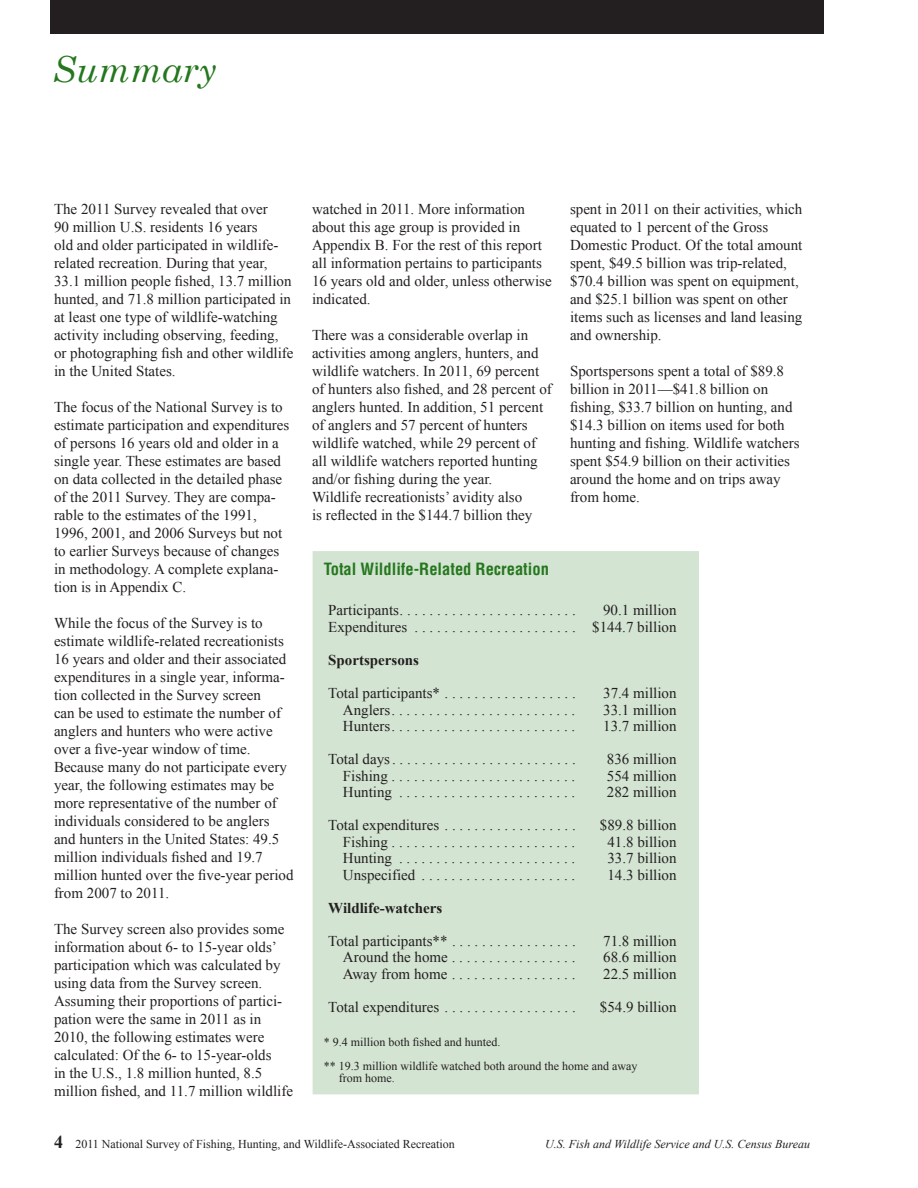
<style>
.page{position:relative;width:918px;height:1188px;background:#fff}
.page>*{position:absolute;margin:0;border:0;box-sizing:border-box;transform-origin:0 0}
.t1{font:italic 36px "Century Schoolbook";color:#25771e}
.t2{font:700 condensed 16.5px "Helvetica";color:#25771e}
.text{font:15px/18px "Times New Roman";color:#231f20}
.t3{font:700 15px "Times New Roman";color:#231f20}
.t4{font:12px/24px "Times New Roman";color:#231f20}
.t5{font:italic 12px "Times New Roman";color:#231f20}
.s1{font-weight:700;font-size:18px}
</style>
<div class="page">
<div style="left:50px;top:0;width:774px;height:33px;background:#231f20"></div>
<div style="left:313px;top:551px;width:386px;height:543px;background:#d3e4d2"></div>
<p class="t1" style="left:52px;top:41px;width:166px">Summary</p>
<p class="text" style="left:54px;top:200px;width:241px">The 2011 Survey revealed that over<br>90 million U.S. residents 16 years<br>old and older participated in wildlife&shy;related recreation. During that year, 33.1 million people fished, 13.7 million hunted, and 71.8 million participated in at least one type of wildlife-watching activity including observing, feeding, or photographing fish and other wildlife in the United States.</p>
<p class="text" style="left:54px;top:398px;width:237px">The focus of the National Survey is to estimate participation and expenditures of persons 16 years old and older in a single year. These estimates are based on data collected in the detailed phase of the 2011 Survey. They are compa&shy;rable to the estimates of the 1991, 1996, 2001, and 2006 Surveys but not to earlier Surveys because of changes in methodology. A complete explana&shy;tion is in Appendix C.</p>
<p class="text" style="left:54px;top:614px;width:241px">While the focus of the Survey is to estimate wildlife-related recreationists 16 years and older and their associated expenditures in a single year, informa&shy;tion collected in the Survey screen<br>can be used to estimate the number of anglers and hunters who were active over a five-year window of time.<br>Because many do not participate every year, the following estimates may be more representative of the number of individuals considered to be anglers and hunters in the United States: 49.5 million individuals fished and 19.7 million hunted over the five-year period from 2007 to 2011.</p>
<p class="text" style="left:54px;top:920px;width:241px">The Survey screen also provides some information about 6- to 15-year olds’ participation which was calculated by using data from the Survey screen.<br>Assuming their proportions of partici&shy;pation were the same in 2011 as in 2010, the following estimates were calculated: Of the 6- to 15-year-olds<br>in the U.S., 1.8 million hunted, 8.5 million fished, and 11.7 million wildlife</p>
<p class="text" style="left:312px;top:200px;width:241px">watched in 2011. More information about this age group is provided in Appendix B. For the rest of this report all information pertains to participants 16 years old and older, unless otherwise indicated.</p>
<p class="text" style="left:312px;top:326px;width:241px">There was a considerable overlap in activities among anglers, hunters, and wildlife watchers. In 2011, 69 percent of hunters also fished, and 28 percent of anglers hunted. In addition, 51 percent of anglers and 57 percent of hunters wildlife watched, while 29 percent of all wildlife watchers reported hunting and/or fishing during the year.</p>
<p class="text" style="left:312px;top:488px;width:222px">Wildlife recreationists’ avidity also is reflected in the $144.7 billion they</p>
<p class="text" style="left:570px;top:200px;width:234px">spent in 2011 on their activities, which equated to 1 percent of the Gross Domestic Product. Of the total amount spent, $49.5 billion was trip-related, $70.4 billion was spent on equipment, and $25.1 billion was spent on other items such as licenses and land leasing and ownership.</p>
<p class="text" style="left:570px;top:362px;width:231px">Sportspersons spent a total of $89.8 billion in 2011—$41.8 billion on fishing, $33.7 billion on hunting, and $14.3 billion on items used for both hunting and fishing. Wildlife watchers spent $54.9 billion on their activities around the home and on trips away from home.</p>
<p class="t2" style="left:324px;top:558px;width:227px">Total Wildlife-Related Recreation</p>
<p class="text" style="left:328px;top:602px;width:249px;line-height:16.5px">Participants........................<br>Expenditures ......................</p>
<p class="text" style="left:592px;top:602px;width:86px;line-height:16.5px;text-align:right">90.1 million $144.7 billion</p>
<p class="t3" style="left:328px;top:649px;width:92px">Sportspersons</p>
<p class="text" style="left:328px;top:684px;width:249px">Total participants* ..................</p>
<p class="text" style="left:603px;top:684px;width:75px">37.4 million</p>
<p class="text" style="left:343px;top:701px;width:234px">Anglers.........................</p>
<p class="text" style="left:603px;top:701px;width:75px">33.1 million</p>
<p class="text" style="left:343px;top:717px;width:234px">Hunters.........................</p>
<p class="text" style="left:603px;top:717px;width:75px">13.7 million</p>
<p class="text" style="left:328px;top:750px;width:249px">Total days.........................</p>
<p class="text" style="left:607px;top:750px;width:71px">836 million</p>
<p class="text" style="left:343px;top:767px;width:234px">Fishing . . . . . . . . . . . . . . . . . . . . . . . . .</p>
<p class="text" style="left:607px;top:767px;width:71px">554 million</p>
<p class="text" style="left:343px;top:783px;width:234px">Hunting ........................</p>
<p class="text" style="left:607px;top:783px;width:71px">282 million</p>
<p class="text" style="left:328px;top:816px;width:249px">Total expenditures ..................</p>
<p class="text" style="left:600px;top:816px;width:78px">$89.8 billion</p>
<p class="text" style="left:343px;top:833px;width:234px">Fishing . . . . . . . . . . . . . . . . . . . . . . . . .</p>
<p class="text" style="left:607px;top:833px;width:71px">41.8 billion</p>
<p class="text" style="left:343px;top:849px;width:234px">Hunting ........................</p>
<p class="text" style="left:607px;top:849px;width:71px">33.7 billion</p>
<p class="text" style="left:343px;top:866px;width:234px">Unspecified .....................</p>
<p class="text" style="left:607px;top:866px;width:71px">14.3 billion</p>
<p class="t3" style="left:328px;top:898px;width:115px">Wildlife-watchers</p>
<p class="text" style="left:328px;top:932px;width:249px">Total participants** . . . . . . . . . . . . . . . . .</p>
<p class="text" style="left:603px;top:932px;width:75px">71.8 million</p>
<p class="text" style="left:343px;top:948px;width:234px">Around the home .................</p>
<p class="text" style="left:603px;top:948px;width:75px">68.6 million</p>
<p class="text" style="left:343px;top:965px;width:234px">Away from home .................</p>
<p class="text" style="left:603px;top:965px;width:75px">22.5 million</p>
<p class="text" style="left:328px;top:998px;width:249px">Total expenditures ..................</p>
<p class="text" style="left:600px;top:998px;width:78px">$54.9 billion</p>
<p class="t4" style="left:324px;top:1030px;width:315px">* 9.4 million both fished and hunted.<br>** 19.3 million wildlife watched both around the home and away</p>
<p class="t4" style="left:339px;top:1066px;width:57px">from home.</p>
<p class="t4" style="left:54px;top:1132px;width:402px"><span class="s1">4</span> 2011 National Survey of Fishing, Hunting, and Wildlife-Associated Recreation</p>
<p class="t5" style="left:545px;top:1136px;width:266px">U.S. Fish and Wildlife Service and U.S. Census Bureau</p>
</div>
